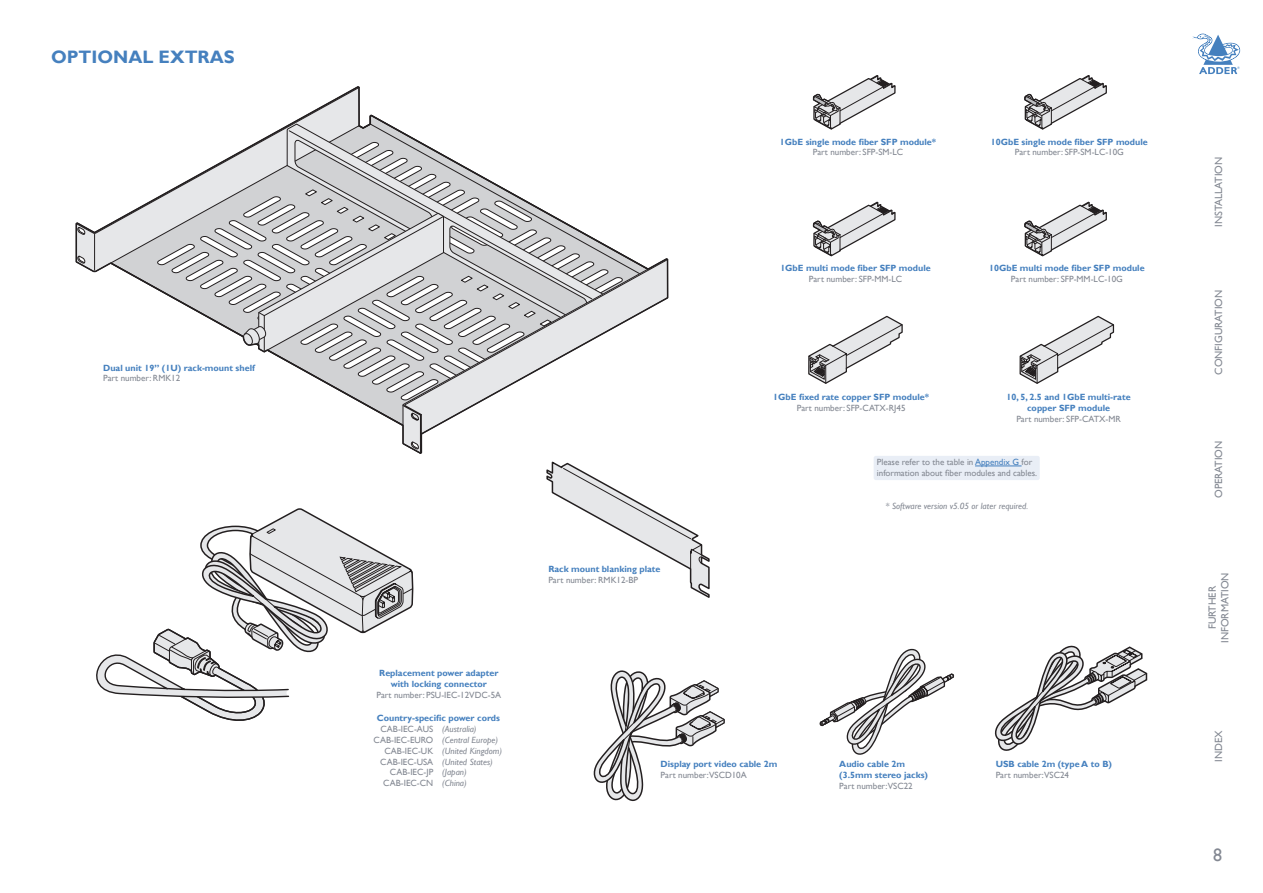
<style>
.page{position:relative;width:1263px;height:893px;background:#fff}
.page>*{position:absolute;margin:0;border:0;box-sizing:border-box;transform-origin:0 0}
.Head_1{font:700 18px "Gill Sans";color:#4580be}
.t1{font:18px "Gill Sans";color:#838892}
.t2{font:10.5px/12.6px "Gill Sans";color:#838892;text-align:center}
.Diagram_head{font:700 9px/10.8px "Gill Sans";color:#4580be;text-align:center}
.Diagram_body{font:9px "Gill Sans";color:#838892}
.Diagram_head-2{font:italic 9px/10.8px "Gill Sans";color:#838892}
.Diagram_body_-_large{font:9px/10.8px "Gill Sans";color:#838892}
.Diagram_head-3{font:9px "Gill Sans";color:#838892}
.Body{font:italic 9px "Gill Sans";color:#838892}
.s1{font-style:normal}
.s2{font-style:italic}
.s3{color:#4580be}
</style>
<div class="page">
<svg style="left:1192px;top:34px;width:48px;height:40px"></svg>
<svg style="left:75px;top:86px;width:594px;height:368px"></svg>
<svg style="left:819px;top:648px;width:136px;height:107px"></svg>
<svg style="left:995px;top:645px;width:153px;height:106px"></svg>
<div style="left:874px;top:456px;width:166px;height:24px;background:#e9eef6;border-radius:2px"></div>
<svg style="left:1024px;top:75px;width:83px;height:55px"></svg>
<svg style="left:1024px;top:201px;width:83px;height:56px"></svg>
<hr style="left:975px;top:466px;width:46px;height:1px;background:#4580be">
<svg style="left:96px;top:508px;width:318px;height:213px"></svg>
<svg style="left:593px;top:670px;width:132px;height:131px"></svg>
<svg style="left:546px;top:461px;width:164px;height:137px"></svg>
<svg style="left:1019px;top:315px;width:96px;height:69px"></svg>
<svg style="left:812px;top:75px;width:84px;height:55px"></svg>
<svg style="left:812px;top:201px;width:84px;height:56px"></svg>
<svg style="left:808px;top:315px;width:95px;height:69px"></svg>
<p class="Head_1" style="left:51px;top:47px;width:185px">OPTIONAL EXTRAS</p>
<p class="Diagram_head" style="left:103px;top:362px;width:153px">Dual unit 19” (1U) rack-mount shelf</p>
<p class="Diagram_body" style="left:103px;top:373px;width:79px">Part number: RMK12</p>
<p class="Diagram_head" style="left:379px;top:668px;width:121px">Replacement power adapter with locking connector</p>
<p class="Diagram_head-3" style="left:376px;top:689px;width:126px">Part number: PSU-IEC-12VDC-5A</p>
<p class="Diagram_head" style="left:377px;top:713px;width:125px">Country-specific power cords</p>
<p class="Diagram_head-2" style="left:373px;top:724px;width:126px;text-indent:7px"><span class="s1">CAB-IEC-AUS</span> (Australia)<br><span class="s1">CAB-IEC-EURO</span> (Central Europe)</p>
<p class="Diagram_head-2" style="left:384px;top:746px;width:119px"><span class="s1">CAB-IEC-UK</span> (United Kingdom)</p>
<p class="Diagram_head-2" style="left:380px;top:756px;width:114px"><span class="s1">CAB-IEC-USA</span> (United States)</p>
<p class="Diagram_head-3" style="left:390px;top:767px;width:78px">CAB-IEC-JP <span class="s2">(Japan)</span></p>
<p class="Diagram_head-3" style="left:383px;top:778px;width:85px">CAB-IEC-CN <span class="s2">(China)</span></p>
<p class="Diagram_head" style="left:780px;top:136px;width:158px">1GbE single mode fiber SFP module*</p>
<p class="Diagram_body" style="left:813px;top:147px;width:92px">Part number: SFP-SM-LC</p>
<p class="Diagram_head" style="left:991px;top:136px;width:158px">10GbE single mode fiber SFP module</p>
<p class="Diagram_body" style="left:1015px;top:147px;width:111px">Part number: SFP-SM-LC-10G</p>
<p class="Diagram_head" style="left:780px;top:263px;width:152px">1GbE multi mode fiber SFP module</p>
<p class="Diagram_body" style="left:809px;top:274px;width:95px">Part number: SFP-MM-LC</p>
<p class="Diagram_head" style="left:989px;top:263px;width:157px">10GbE multi mode fiber SFP module</p>
<p class="Diagram_body" style="left:1011px;top:274px;width:113px">Part number: SFP-MM-LC-10G</p>
<p class="Diagram_head" style="left:773px;top:392px;width:157px">1GbE fixed rate copper SFP module*</p>
<p class="Diagram_body" style="left:797px;top:402px;width:110px">Part number: SFP-CATX-RJ45</p>
<p class="Diagram_head" style="left:1006px;top:392px;width:126px">10, 5, 2.5 and 1GbE multi-rate copper SFP module</p>
<p class="Diagram_body" style="left:1016px;top:413px;width:106px">Part number: SFP-CATX-MR</p>
<p class="Diagram_body_-_large" style="left:877px;top:457px;width:162px">Please refer to the table in <span class="s3">Appendix G</span> for information about fiber modules and cables.</p>
<p class="Diagram_head" style="left:548px;top:564px;width:114px">Rack mount blanking plate</p>
<p class="Diagram_body" style="left:548px;top:574px;width:91px">Part number: RMK12-BP</p>
<p class="Body" style="left:885px;top:501px;width:144px">* Software version v5.05 or later required.</p>
<p class="Diagram_head" style="left:661px;top:759px;width:118px">Display port video cable 2m</p>
<p class="Diagram_body" style="left:661px;top:770px;width:88px">Part number:VSCD10A</p>
<p class="Diagram_head" style="left:839px;top:759px;width:90px;text-align:left">Audio cable 2m (3.5mm stereo jacks)</p>
<p class="Diagram_body" style="left:839px;top:780px;width:75px">Part number:VSC22</p>
<p class="Diagram_head" style="left:996px;top:759px;width:118px">USB cable 2m (type A to B)</p>
<p class="Diagram_body" style="left:996px;top:769px;width:75px">Part number:VSC24</p>
<p class="t2" style="left:1212px;top:227px;width:71px;rotate:-90deg">INSTALLATION</p>
<p class="t2" style="left:1212px;top:375px;width:87px;rotate:-90deg">CONFIGURATION</p>
<p class="t2" style="left:1212px;top:498px;width:59px;rotate:-90deg">OPERATION</p>
<p class="t2" style="left:1206px;top:643px;width:72px;rotate:-90deg">FURTHER<br>INFORMATION</p>
<p class="t2" style="left:1212px;top:762px;width:33px;rotate:-90deg">INDEX</p>
<h1 class="t1" style="left:1213px;top:844px;width:10px">8</h1>
</div>
